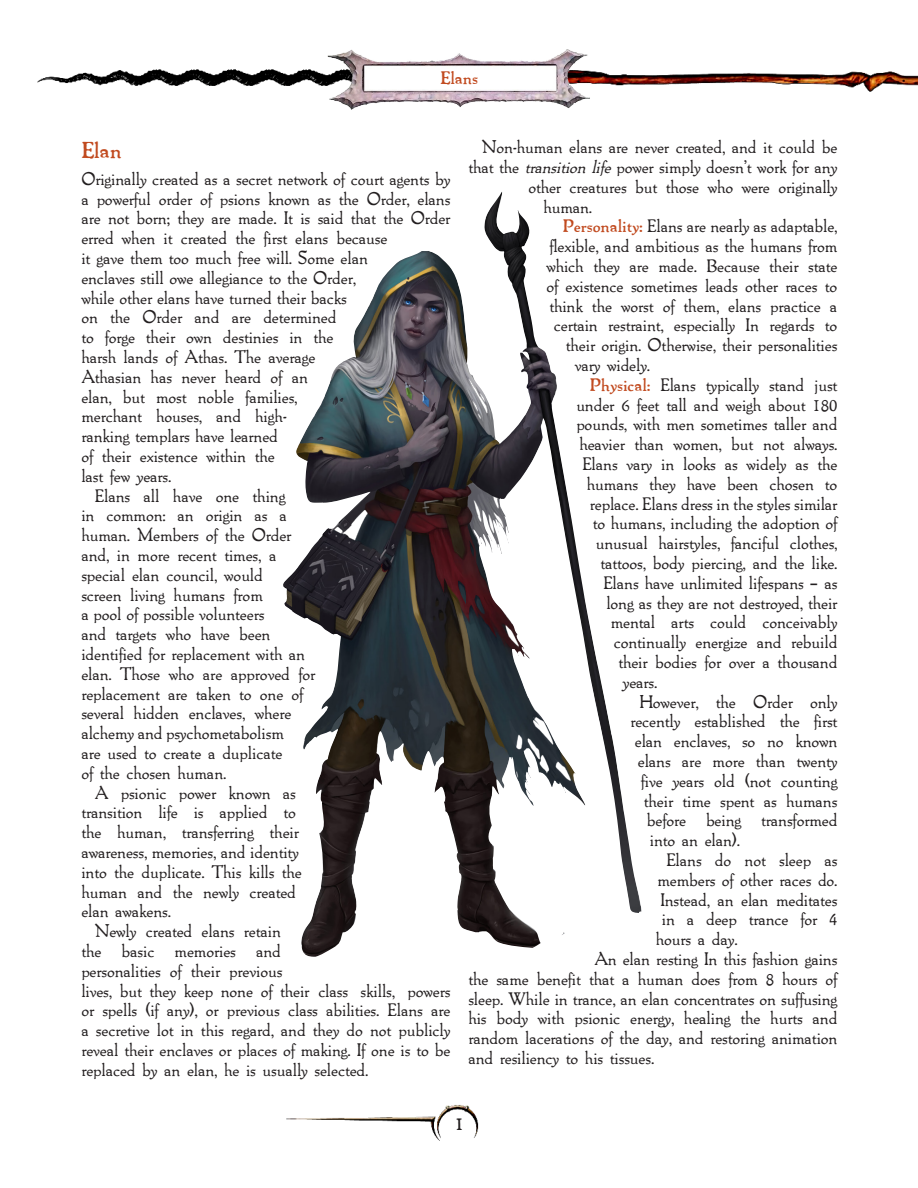
<style>
.page{position:relative;width:918px;height:1188px;background:#fff}
.page>*{position:absolute;margin:0;border:0;box-sizing:border-box;transform-origin:0 0}
.Header_3__14_pt{font:700 21px "Packard Opti";color:#c14a1f}
.t1{font:700 18px "Packard Opti";color:#231f20}
.DS_PG_Body_Text{font:16.5px/19.8px "Packard Opti";color:#231f20}
.DS_PG_Body_Text_No_I{font:16.5px/19.8px "Packard Opti";color:#231f20}
.t2{font:700 16.5px "Packard Opti";color:#c14a1f}
.s1{font-style:italic}
.s2{font-weight:700;color:#c14a1f}
</style>
<div class="page">
<img style="left:286px;top:1105px;width:193px;height:36px">
<img style="left:37px;top:69px;width:881px;height:23px">
<img style="left:327px;top:49px;width:264px;height:61px">
<img style="left:283px;top:192px;width:249px;height:765px">
<p class="t2" style="left:440px;top:66px;width:39px">Elans</p>
<p class="Header_3__14_pt" style="left:81px;top:135px;width:42px">Elan</p>
<p class="DS_PG_Body_Text_No_I" style="left:81px;top:168px;width:371px">Originally created as a secret network of court agents by a powerful order of psions known as the Order, elans are not born; they are made. It is said that the Order erred when it created the first elans because<br>it gave them too much free will. Some elan<br>enclaves still owe allegiance to the Order,<br>while other elans have turned their backs<br>on the Order and are determined<br>to forge their own destinies in the<br>harsh lands of Athas. The average<br>Athasian has never heard of an<br>elan, but most noble families,<br>merchant houses, and high-<br>ranking templars have learned<br>of their existence within the<br>last few years.</p>
<p class="DS_PG_Body_Text" style="left:81px;top:485px;width:235px;text-indent:14px">Elans all have one thing<br>in common: an origin as a human. Members of the Order and, in more recent times, a special elan council, would<br>screen living humans from<br>a pool of possible volunteers<br>and targets who have been identified for replacement with an elan. Those who are approved for replacement are taken to one of several hidden enclaves, where alchemy and psychometabolism<br>are used to create a duplicate<br>of the chosen human.</p>
<p class="DS_PG_Body_Text" style="left:81px;top:782px;width:222px;text-indent:14px">A psionic power known as transition life is applied to the human, transferring their awareness, memories, and identity into the duplicate. This kills the human and the newly created elan awakens.</p>
<p class="DS_PG_Body_Text" style="left:81px;top:920px;width:371px;text-indent:14px">Newly created elans retain<br>the basic memories and<br>personalities of their previous<br>lives, but they keep none of their class skills, powers or spells (if any), or previous class abilities. Elans are a secretive lot in this regard, and they do not publicly reveal their enclaves or places of making. If one is to be replaced by an elan, he is usually selected.</p>
<p class="DS_PG_Body_Text" style="left:482px;top:137px;width:357px">Non-human elans are never created, and it could be</p>
<p class="DS_PG_Body_Text" style="left:468px;top:156px;width:370px">that the <span class="s1">transitionlife</span>power simply doesn’t work for any</p>
<p class="DS_PG_Body_Text" style="left:528px;top:176px;width:311px">other creatures but those who were originally</p>
<p class="DS_PG_Body_Text" style="left:543px;top:196px;width:50px">human.</p>
<p class="DS_PG_Body_Text" style="left:562px;top:216px;width:276px"><span class="s2">Personality:</span> Elans are nearly as adaptable,</p>
<p class="DS_PG_Body_Text" style="left:549px;top:236px;width:289px">flexible, and ambitious as the humans from</p>
<p class="DS_PG_Body_Text" style="left:546px;top:255px;width:292px">which they are made. Because their state</p>
<p class="DS_PG_Body_Text" style="left:546px;top:275px;width:292px">of existence sometimes leads other races to</p>
<p class="DS_PG_Body_Text" style="left:549px;top:295px;width:290px">think the worst of them, elans practice a</p>
<p class="DS_PG_Body_Text" style="left:554px;top:315px;width:285px">certain restraint, especially In regards to</p>
<p class="DS_PG_Body_Text" style="left:566px;top:335px;width:273px">their origin. Otherwise, their personalities</p>
<p class="DS_PG_Body_Text" style="left:574px;top:354px;width:77px">vary widely.</p>
<p class="DS_PG_Body_Text" style="left:590px;top:374px;width:249px"><span class="s2">Physical:</span> Elans typically stand just</p>
<p class="DS_PG_Body_Text" style="left:576px;top:394px;width:262px">under 6 feet tall and weigh about 180</p>
<p class="DS_PG_Body_Text" style="left:576px;top:414px;width:263px">pounds, with men sometimes taller and</p>
<p class="DS_PG_Body_Text" style="left:579px;top:434px;width:259px">heavier than women, but not always.</p>
<p class="DS_PG_Body_Text" style="left:582px;top:453px;width:256px">Elans vary in looks as widely as the</p>
<p class="DS_PG_Body_Text" style="left:586px;top:473px;width:252px">humans they have been chosen to</p>
<p class="DS_PG_Body_Text" style="left:590px;top:493px;width:249px">replace. Elans dress in the styles similar</p>
<p class="DS_PG_Body_Text" style="left:592px;top:513px;width:246px">to humans, including the adoption of</p>
<p class="DS_PG_Body_Text" style="left:596px;top:533px;width:243px">unusual hairstyles, fanciful clothes,</p>
<p class="DS_PG_Body_Text" style="left:600px;top:552px;width:238px">tattoos, body piercing, and the like.</p>
<p class="DS_PG_Body_Text" style="left:603px;top:572px;width:236px">Elans have unlimited lifespans – as</p>
<p class="DS_PG_Body_Text" style="left:606px;top:592px;width:233px">long as they are not destroyed, their</p>
<p class="DS_PG_Body_Text" style="left:610px;top:612px;width:228px">mental arts could conceivably</p>
<p class="DS_PG_Body_Text" style="left:614px;top:632px;width:225px">continually energize and rebuild</p>
<p class="DS_PG_Body_Text" style="left:618px;top:651px;width:221px">their bodies for over a thousand</p>
<p class="DS_PG_Body_Text" style="left:622px;top:671px;width:36px">years.</p>
<p class="DS_PG_Body_Text" style="left:639px;top:691px;width:200px">However, the Order only</p>
<p class="DS_PG_Body_Text" style="left:630px;top:711px;width:209px">recently established the first</p>
<p class="DS_PG_Body_Text" style="left:634px;top:731px;width:204px">elan enclaves, so no known</p>
<p class="DS_PG_Body_Text" style="left:638px;top:750px;width:201px">elans are more than twenty</p>
<p class="DS_PG_Body_Text" style="left:640px;top:770px;width:198px">five years old (not counting</p>
<p class="DS_PG_Body_Text" style="left:644px;top:790px;width:195px">their time spent as humans</p>
<p class="DS_PG_Body_Text" style="left:646px;top:810px;width:192px">before being transformed</p>
<p class="DS_PG_Body_Text" style="left:650px;top:830px;width:92px">into an elan).</p>
<p class="DS_PG_Body_Text" style="left:666px;top:849px;width:173px">Elans do not sleep as</p>
<p class="DS_PG_Body_Text" style="left:657px;top:869px;width:181px">members of other races do.</p>
<p class="DS_PG_Body_Text" style="left:660px;top:889px;width:179px">Instead, an elan meditates</p>
<p class="DS_PG_Body_Text" style="left:662px;top:909px;width:177px">in a deep trance for 4</p>
<p class="DS_PG_Body_Text" style="left:656px;top:929px;width:83px">hours a day.</p>
<p class="DS_PG_Body_Text" style="left:468px;top:948px;width:371px;text-align:justify;text-indent:126px">An elan resting In this fashion gains the same benefit that a human does from 8 hours of sleep. While in trance, an elan concentrates on suffusing his body with psionic energy, healing the hurts and random lacerations of the day, and restoring animation and resiliency to his tissues.</p>
<p class="t1" style="left:455px;top:1111px;width:10px">1</p>
</div>
